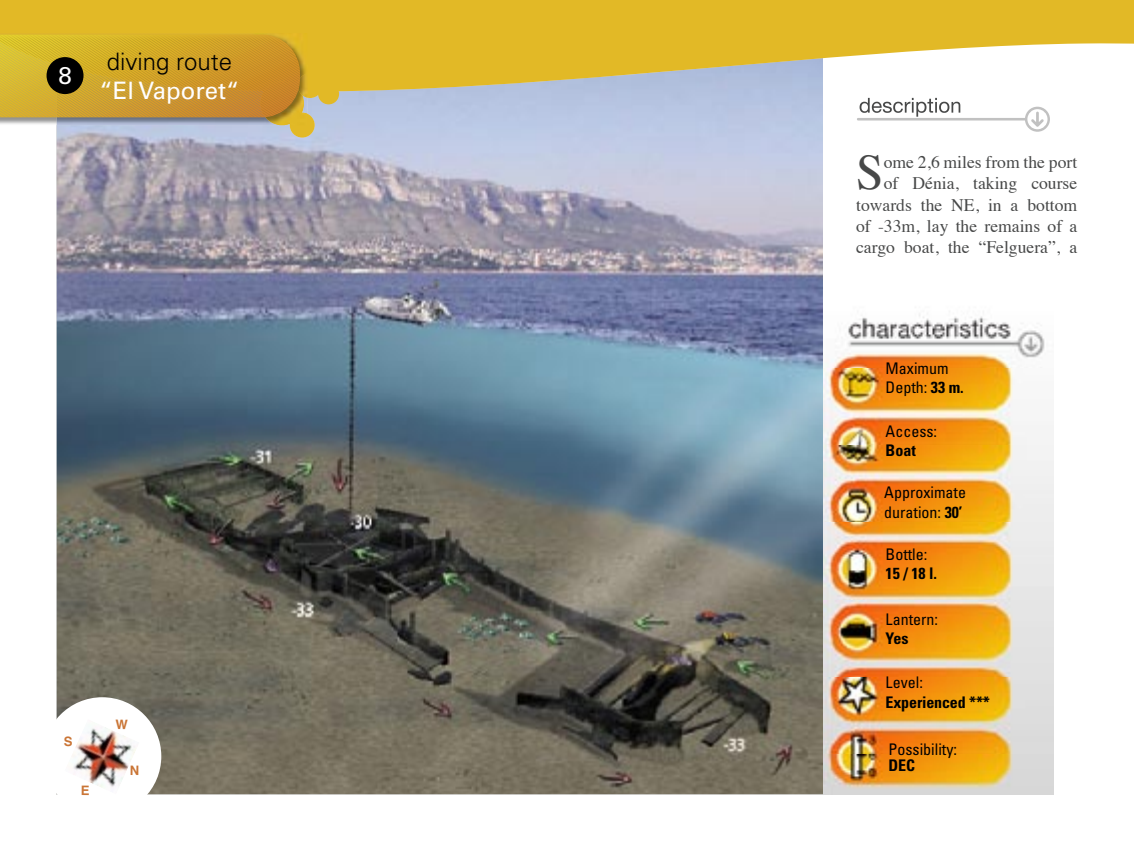
<style>
.page{position:relative;width:1134px;height:851px;background:#fff}
.page>*{position:absolute;margin:0;border:0;box-sizing:border-box;transform-origin:0 0}
.t1{font:49.4px "Times";color:#474848}
.t2{font:24px "Univers LT Std";color:#fff}
.t3{font:300 24px "Univers LT Std";color:#000}
.t4{font:17.6px/21.2px "Times";color:#474848;text-align:right}
.t5{font:condensed 16px/19.2px "Univers LT Std";color:#000}
.t6{font:700 condensed 16px "Univers LT Std";letter-spacing:-.01em;color:#000}
.t7{font:700 13px "Helvetica";color:#ca7536}
.s1{font-weight:700}
</style>
<div class="page">
<img style="left:823px;top:314px;width:230px;height:480px">
<img style="left:57px;top:170px;width:766px;height:624px">
<svg style="left:0;top:0;width:1134px;height:170px"></svg>
<div style="left:318px;top:83px;width:21px;height:21px;background:#e2b926;border-radius:50%"></div>
<div style="left:298px;top:73px;width:25px;height:25px;background:#e2b926;border-radius:50%"></div>
<div style="left:290px;top:113px;width:25px;height:24px;background:#e2b926;border-radius:50%"></div>
<img style="left:0;top:117px;width:57px;height:8px">
<img style="left:57px;top:117px;width:203px;height:8px">
<img style="left:0;top:33px;width:308px;height:40px">
<img style="left:304px;top:98px;width:4px;height:15px">
<img style="left:260px;top:98px;width:44px;height:27px">
<img style="left:300px;top:73px;width:8px;height:25px">
<img style="left:290px;top:113px;width:18px;height:12px">
<svg style="left:0;top:35px;width:300px;height:82px;background:#cfa12b"></svg>
<div style="left:47px;top:57px;width:37px;height:37px;background:#000;border-radius:50%"></div>
<div style="left:43px;top:697px;width:118px;height:118px;background:#fff;border-radius:50%"></div>
<img style="left:72px;top:727px;width:64px;height:61px">
<svg style="left:856px;top:98px;width:194px;height:34px"></svg>
<svg style="left:82px;top:785px;width:7px;height:3px"></svg>
<svg style="left:116px;top:727px;width:12px;height:2px"></svg>
<h2 class="t2" style="left:58px;top:62px;width:15px">8</h2>
<h2 class="t3" style="left:107px;top:47px;width:127px">diving route</h2>
<h2 class="t2" style="left:100px;top:76px;width:141px">“El Vaporet“</h2>
<p class="t7" style="left:130px;top:759px;width:11px">N</p>
<h1 class="t1" style="left:856px;top:126px;width:29px">S</h1>
<p class="t4" style="left:856px;top:150px;width:223px">ome 2,6 miles from the port<br>of Dénia, taking course towards the NE, in a bottom of -33m, lay the remains of a cargo boat, the “Felguera”, a</p>
<p class="t5" style="left:886px;top:358px;width:80px">Maximum<br>Depth: <span class="s1">33 m.</span></p>
<p class="t5" style="left:886px;top:421px;width:53px">Access:</p>
<p class="t6" style="left:886px;top:441px;width:32px">Boat</p>
<p class="t5" style="left:884px;top:482px;width:83px">Approximate duration: <span class="s1">30’</span></p>
<p class="t5" style="left:886px;top:544px;width:43px">Bottle:</p>
<p class="t6" style="left:886px;top:563px;width:53px">15 / 18 l.</p>
<p class="t5" style="left:886px;top:609px;width:54px">Lantern:</p>
<p class="t6" style="left:886px;top:628px;width:24px">Yes</p>
<p class="t5" style="left:886px;top:672px;width:39px">Level:</p>
<p class="t6" style="left:886px;top:692px;width:106px">Experienced ***</p>
<p class="t5" style="left:888px;top:739px;width:70px">Possibility:</p>
<p class="t6" style="left:888px;top:755px;width:28px">DEC</p>
</div>
